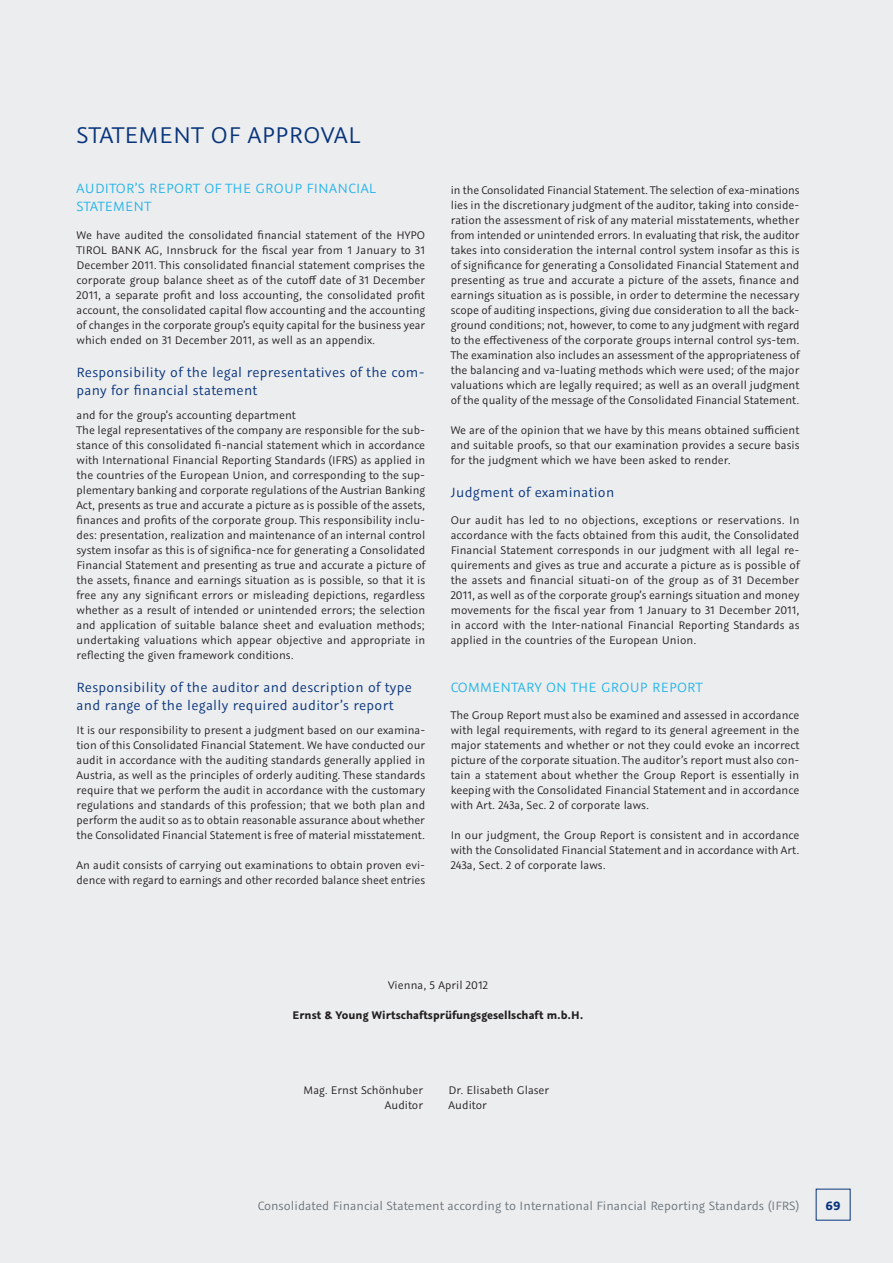
<style>
.page{position:relative;width:893px;height:1263px;background:#ecedef}
.page>*{position:absolute;margin:0;border:0;box-sizing:border-box;transform-origin:0 0}
.t1{font:25.5px "Graublau Sans";letter-spacing:.02em;color:#08347b}
.t2{font:15px/18px "Graublau Sans";letter-spacing:.02em;color:#08347b}
.t3{font:15px "Graublau Sans";letter-spacing:.02em;color:#26b5e9}
.t4{font:13.5px "Graublau Sans";letter-spacing:.005em;color:#6a747b}
.t5{font:700 13.5px "Graublau Sans";color:#08347b}
.t6{font:12.3px/15px "Graublau Sans";letter-spacing:.005em;color:#231f20;text-align:justify}
.t7{font:700 12.3px "Graublau Sans";letter-spacing:.005em;color:#231f20}
</style>
<div class="page">
<h1 class="t1" style="left:77px;top:120px;width:28px">Statement</h1>
<h1 class="t1" style="left:211px;top:120px;width:108px">of approval</h1>
<p class="t3" style="left:77px;top:180px;width:27px">Audito</p>
<p class="t3" style="left:126px;top:180px;width:109px">r’s Report of the</p>
<p class="t3" style="left:256px;top:180px;width:67px">Group Financial</p>
<p class="t3" style="left:77px;top:198px;width:17px">Statement</p>
<p class="t6" style="left:77px;top:228px;width:350px">We have audited the consolidated financial statement of the HYPO TIROL BANK AG, Innsbruck for the fiscal year from 1 January to 31<br>December 2011. This consolidated financial statement comprises the corporate group balance sheet as of the cutoff date of 31 December 2011, a separate profit and loss accounting, the consolidated profit account, the consolidated capital flow accounting and the accounting of changes in the corporate group’s equity capital for the business year which ended on 31 December 2011, as well as an appendix.</p>
<p class="t2" style="left:77px;top:363px;width:350px">Responsibility of the legal representatives of the com&shy;pany for financial statement</p>
<p class="t6" style="left:77px;top:408px;width:350px;text-align:left">and for the group’s accounting department<br>The legal representatives of the company are responsible for the sub&shy;stance of this consolidated fi-nancial statement which in accordance with International Financial Reporting Standards (IFRS) as applied in the countries of the European U nion, and corresponding to the sup&shy;plementary banking and corporate regulations of the Austrian Banking Act, presents as true and accurate a picture as is possible of the assets, finances and profits of the corporate group. This responsibility inclu&shy;des: presentation, realization and maintenance of an internal control system insofar as this is of significa-nce for generating a Consolidated Financial Statement and presenting as true and accurate a picture of the assets, finance and earnings situation as is possible, so that it is free any any significant errors or misleading depictions, regardless whether as a result of intended or unintended errors; the selection and application of suitable balance sheet and evaluation methods; undertaking valuations which appear objective and appropriate in reflecting the given framework conditions.</p>
<p class="t2" style="left:77px;top:678px;width:337px">Responsibility of the auditor and description of type and range of the legally required auditor’s report</p>
<p class="t6" style="left:77px;top:723px;width:350px">It is our responsibility to present a judgment based on our examina&shy;tion of this Consolidated Financial Statement. We have conducted our audit in accordance with the auditing standards generally applied in Austria, as well as the principles of orderly auditing. These standards require that we perform the audit in accordance with the customary regulations and standards of this profession; that we both plan and perform the audit so as to obtain reasonable assurance about whether the Consolidated Financial Statement is free of material misstatement.</p>
<p class="t6" style="left:77px;top:858px;width:350px">An audit consists of carrying out examinations to obtain proven evi&shy;dence with regard to earnings and other recorded balance sheet entries</p>
<p class="t6" style="left:451px;top:183px;width:350px">in the Consolidated Financial Statement. The selection of exa-minations lies in the discretionary judgment of the auditor, taking into conside&shy;ration the assessment of risk of any material misstatements, whether from intended or unintended errors. In evaluating that risk, the auditor takes into consideration the internal control system insofar as this is of significance for generating a Consolidated Financial Statement and presenting as true and accurate a picture of the assets, finance and earnings situation as is possible, in order to determine the necessary scope of auditing inspections, giving due consideration to all the back&shy;ground conditions; not, however, to come to any judgment with regard to the effectiveness of the corporate groups internal control sys-tem.<br>The examination also includes an assessment of the appropriateness of the balancing and va-luating methods which were used; of the major valuations which are legally required; as well as an overall judgment of the quality of the message of the Consolidated Financial Statement.</p>
<p class="t6" style="left:451px;top:423px;width:350px">We are of the opinion that we have by this means obtained sufficient and suitable proofs, so that our examination provides a secure basis for the judgment which we have been asked to render.</p>
<p class="t2" style="left:451px;top:483px;width:165px">Judgment of examination</p>
<p class="t6" style="left:451px;top:513px;width:350px">Our audit has led to no objections, exceptions or reservations. In accordance with the facts obtained from this audit, the Consolidated Financial Statement corresponds in our judgment with all legal re&shy;quirements and gives as true and accurate a picture as is possible of the assets and financial situati-on of the group as of 31 December 2011, as well as of the corporate group’s earnings situation and money movements for the fiscal year from 1 January to 31 December 2011, in accord with the Inter-national Financial Reporting Standards as applied in the countries of the European U nion.</p>
<p class="t3" style="left:451px;top:679px;width:18px">Commenta</p>
<p class="t3" style="left:526px;top:679px;width:55px">ry on the</p>
<p class="t3" style="left:601px;top:679px;width:101px">Group Report</p>
<p class="t6" style="left:451px;top:708px;width:350px">The Group Report must also be examined and assessed in accordance with legal requirements, with regard to its general agreement in the major statements and whether or not they could evoke an incorrect picture of the corporate situation. The auditor’s report must also con&shy;tain a statement about whether the Group Report is essentially in keeping with the Consolidated Financial Statement and in accordance with Art. 243a, Sec. 2 of corporate laws.</p>
<p class="t6" style="left:451px;top:828px;width:350px">In our judgment, the Group Report is consistent and in accordance with the Consolidated Financial Statement and in accordance with Art.<br>243a, Sect. 2 of corporate laws.</p>
<p class="t6" style="left:388px;top:978px;width:101px">Vienna, 5 April 2012</p>
<p class="t7" style="left:293px;top:1008px;width:292px">Ernst &amp; Young Wirtschaftsprüfungsgesellschaft m.b.H.</p>
<p class="t6" style="left:304px;top:1083px;width:121px;text-align:right">Mag. Ernst Schönhuber<br>Auditor</p>
<p class="t6" style="left:449px;top:1083px;width:102px">Dr. Elisabeth Glaser<br>Auditor</p>
<p class="t4" style="left:258px;top:1198px;width:543px">Consolidated Financial Statement according to International Financial Reporting Standards (IFRS)</p>
<p class="t5" style="left:825px;top:1197px;width:17px">69</p>
</div>
